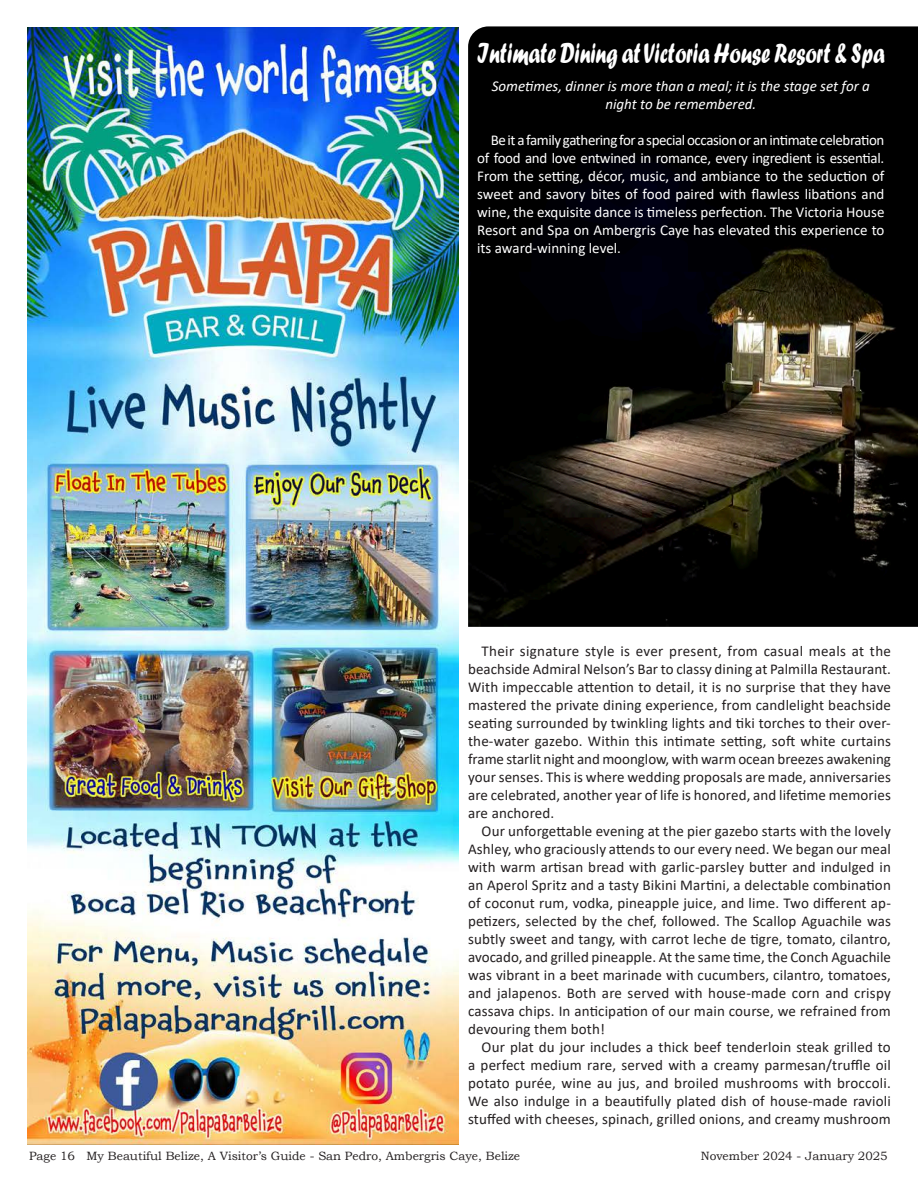
<style>
.page{position:relative;width:918px;height:1188px;background:#fff}
.page>*{position:absolute;margin:0;border:0;box-sizing:border-box;transform-origin:0 0}
.My_Beautiful_Belize{font:29.4px "Forte";color:#fff;scale:.71 1}
.My_Beautiful_Belize-2{font:15px/18px "Calibri";letter-spacing:.01em;color:#231f20;text-align:justify}
.My_Beautiful_Belize-3{font:15px/18px "Calibri";color:#fff;text-align:justify}
.My_Beautiful_Belize-4{font:italic 15px/18px "Calibri";color:#fff;text-align:center}
.t1{font:12px "Bookman Old Style";color:#231f20}
</style>
<div class="page">
<img style="left:468px;top:26px;width:450px;height:601px">
<img style="left:27px;top:27px;width:432px;height:1117px">
<p class="My_Beautiful_Belize" style="left:477px;top:36px;width:575px">Intimate Dining at Victoria House Resort &amp; Spa</p>
<p class="My_Beautiful_Belize-4" style="left:492px;top:77px;width:380px">Sometimes, dinner is more than a meal; it is the stage set for a night to be remembered.</p>
<p class="My_Beautiful_Belize-3" style="left:477px;top:131px;width:409px;text-indent:14px">Be it a family gathering for a special occasion or an intimate celebration of food and love entwined in romance, every ingredient is essential.<br>From the setting, décor, music, and ambiance to the seduction of sweet and savory bites of food paired with flawless libations and wine, the exquisite dance is timeless perfection. The Victoria House Resort and Spa on Ambergris Caye has elevated this experience to its award-winning level.</p>
<p class="My_Beautiful_Belize-2" style="left:468px;top:642px;width:424px;text-indent:14px">Their signature style is ever present, from casual meals at the beachside Admiral Nelson’s Bar to classy dining at Palmilla Restaurant.<br>With impeccable attention to detail, it is no surprise that they have mastered the private dining experience, from candlelight beachside seating surrounded by twinkling lights and tiki torches to their over&shy;the-water gazebo. Within this intimate setting, soft white curtains frame starlit night and moonglow, with warm ocean breezes awakening your senses. This is where wedding proposals are made, anniversaries are celebrated, another year of life is honored, and lifetime memories are anchored.</p>
<p class="My_Beautiful_Belize-2" style="left:468px;top:822px;width:424px;text-indent:14px">Our unforgettable evening at the pier gazebo starts with the lovely Ashley, who graciously attends to our every need. We began our meal with warm artisan bread with garlic-parsley butter and indulged in an Aperol Spritz and a tasty Bikini Martini, a delectable combination of coconut rum, vodka, pineapple juice, and lime. Two different ap&shy;petizers, selected by the chef, followed. The Scallop Aguachile was subtly sweet and tangy, with carrot leche de tigre, tomato, cilantro, avocado, and grilled pineapple. At the same time, the Conch Aguachile was vibrant in a beet marinade with cucumbers, cilantro, tomatoes, and jalapenos. Both are served with house-made corn and crispy cassava chips. In anticipation of our main course, we refrained from devouring them both!</p>
<p class="My_Beautiful_Belize-2" style="left:468px;top:1038px;width:424px;text-indent:14px">Our plat du jour includes a thick beef tenderloin steak grilled to a perfect medium rare, served with a creamy parmesan/truffle oil potato purée, wine au jus, and broiled mushrooms with broccoli.<br>We also indulge in a beautifully plated dish of house-made ravioli stuffed with cheeses, spinach, grilled onions, and creamy mushroom</p>
<p class="t1" style="left:29px;top:1148px;width:493px">Page 16 My Beautiful Belize, A Visitor’s Guide - San Pedro, Ambergris Caye, Belize</p>
<p class="t1" style="left:701px;top:1148px;width:188px">November 2024 - January 2025</p>
</div>
